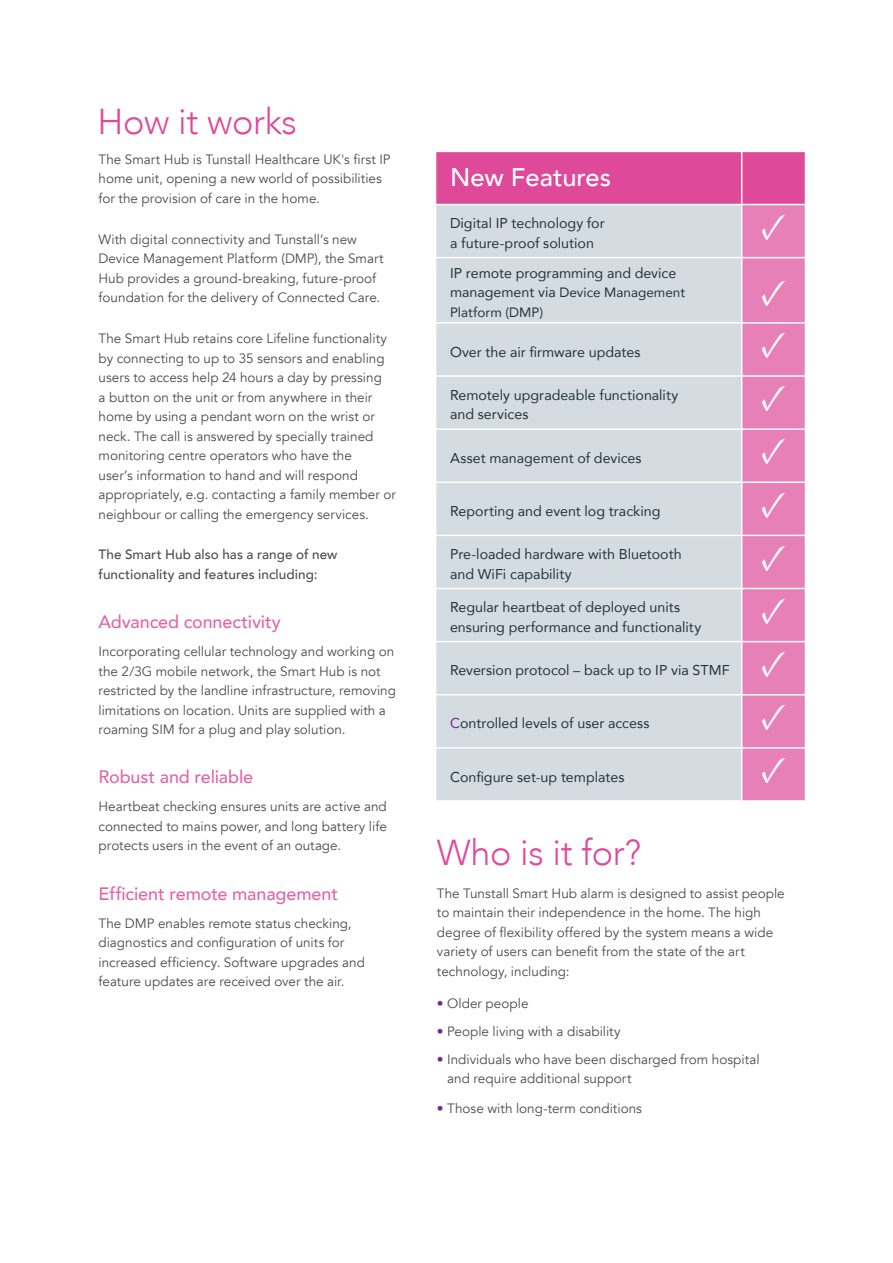
<style>
.page{position:relative;width:893px;height:1263px;background:#fff}
.page>*{position:absolute;margin:0;border:0;box-sizing:border-box;transform-origin:0 0}
.t1{font:700 37.5px "Minion Pro";color:#fff}
.t2{font:300 36px "Avenir";letter-spacing:-.01em;color:#de4a99}
.t3{font:500 25.5px "Avenir";color:#fff}
.t4{font:500 18px "Avenir";letter-spacing:-.01em;color:#e365a8}
.t5{font:14.25px/19.5px "Avenir";color:#21353f}
.t6{font:13.5px/19.5px "Avenir";color:#4b4c4d}
.t7{font:500 13.5px/19.5px "Avenir";letter-spacing:.005em;color:#4b4c4d}
.t8{font:13.5px/19.5px "Avenir";color:#21353f}
.s1{font-size:14.25px}
.s2{color:#722b91}
</style>
<div class="page">
<svg style="left:436px;top:152px;width:369px;height:648px;background:#d8c2d5"></svg>
<hr style="left:435px;top:204px;width:307px;height:1px;background:#fff">
<hr style="left:742px;top:204px;width:64px;height:1px;background:#fff">
<hr style="left:435px;top:257px;width:307px;height:1px;background:#fff">
<hr style="left:742px;top:257px;width:64px;height:1px;background:#fff">
<hr style="left:435px;top:322px;width:307px;height:2px;background:#fff">
<hr style="left:742px;top:322px;width:64px;height:2px;background:#fff">
<hr style="left:435px;top:375px;width:307px;height:2px;background:#fff">
<hr style="left:742px;top:375px;width:64px;height:2px;background:#fff">
<hr style="left:435px;top:428px;width:307px;height:2px;background:#fff">
<hr style="left:742px;top:428px;width:64px;height:2px;background:#fff">
<hr style="left:435px;top:481px;width:307px;height:2px;background:#fff">
<hr style="left:742px;top:481px;width:64px;height:2px;background:#fff">
<hr style="left:435px;top:535px;width:307px;height:1px;background:#fff">
<hr style="left:742px;top:535px;width:64px;height:1px;background:#fff">
<hr style="left:435px;top:588px;width:307px;height:1px;background:#fff">
<hr style="left:742px;top:588px;width:64px;height:1px;background:#fff">
<hr style="left:435px;top:641px;width:307px;height:1px;background:#fff">
<hr style="left:742px;top:641px;width:64px;height:1px;background:#fff">
<hr style="left:435px;top:694px;width:307px;height:1px;background:#fff">
<hr style="left:742px;top:694px;width:64px;height:1px;background:#fff">
<hr style="left:435px;top:747px;width:307px;height:2px;background:#fff">
<hr style="left:742px;top:747px;width:64px;height:2px;background:#fff">
<hr style="left:741px;top:152px;width:1px;height:52px;background:#fff">
<hr style="left:741px;top:205px;width:1px;height:52px;background:#fff">
<hr style="left:741px;top:258px;width:1px;height:64px;background:#fff">
<hr style="left:741px;top:324px;width:1px;height:51px;background:#fff">
<hr style="left:741px;top:377px;width:1px;height:51px;background:#fff">
<hr style="left:741px;top:430px;width:1px;height:51px;background:#fff">
<hr style="left:741px;top:483px;width:1px;height:52px;background:#fff">
<hr style="left:741px;top:536px;width:1px;height:52px;background:#fff">
<hr style="left:741px;top:589px;width:1px;height:52px;background:#fff">
<hr style="left:741px;top:642px;width:1px;height:52px;background:#fff">
<hr style="left:741px;top:695px;width:1px;height:52px;background:#fff">
<hr style="left:741px;top:749px;width:1px;height:51px;background:#fff">
<p class="t2" style="left:97px;top:100px;width:201px">How it works</p>
<p class="t6" style="left:99px;top:150px;width:294px">The Smart Hub is Tunstall Healthcare UK's first IP home unit, opening a new world of possibilities for the provision of care in the home.</p>
<p class="t6" style="left:99px;top:230px;width:287px">With digital connectivity and Tunstall’s new Device Management Platform (DMP), the Smart Hub provides a ground-breaking, future-proof foundation for the delivery of Connected Care.</p>
<p class="t6" style="left:99px;top:329px;width:299px">The Smart Hub retains core Lifeline functionality by connecting to up to 35 sensors and enabling users to access help 24 hours a day by pressing<br>a button on the unit or from anywhere in their home by using a pendant worn on the wrist or neck. The call is answered by specially trained monitoring centre operators who have the<br>user’s information to hand and will respond appropriately, e.g. contacting a family member or neighbour or calling the emergency services.</p>
<p class="t7" style="left:99px;top:544px;width:240px">The Smart Hub also has a range of new functionality and features including:</p>
<p class="t4" style="left:99px;top:606px;width:184px">Advanced connectivity</p>
<p class="t6" style="left:99px;top:642px;width:299px">Incorporating cellular technology and working on the 2/3G mobile network, the Smart Hub is not restricted by the landline infrastructure, removing limitations on location. Units are supplied with a roaming SIM for a plug and play solution.</p>
<p class="t4" style="left:99px;top:761px;width:156px">Robust and reliable</p>
<p class="t6" style="left:99px;top:797px;width:290px;text-align:justify">Heartbeat checking ensures units are active and connected to mains power, and long battery life protects users in the event of an outage.</p>
<p class="t4" style="left:99px;top:878px;width:241px">Efficient remote management</p>
<p class="t6" style="left:99px;top:913px;width:268px">The DMP enables remote status checking, diagnostics and configuration of units for increased efficiency. Software upgrades and feature updates are received over the air.</p>
<p class="t3" style="left:450px;top:155px;width:163px">New Features</p>
<p class="t5" style="left:450px;top:213px;width:156px">Digital IP technology for a future-proof solution</p>
<p class="t1" style="left:761px;top:199px;width:27px">✓</p>
<p class="t5" style="left:450px;top:263px;width:228px">IP remote programming and device</p>
<p class="t8" style="left:450px;top:283px;width:237px"><span class="s1">management via</span> Device Management<br>Platform (DMP)</p>
<p class="t1" style="left:761px;top:265px;width:27px">✓</p>
<p class="t5" style="left:450px;top:341px;width:192px">Over the air firmware updates</p>
<p class="t1" style="left:761px;top:318px;width:27px">✓</p>
<p class="t5" style="left:450px;top:385px;width:230px">Remotely upgradeable functionality and services</p>
<p class="t1" style="left:761px;top:371px;width:27px">✓</p>
<p class="t5" style="left:450px;top:448px;width:193px">Asset management of devices</p>
<p class="t1" style="left:761px;top:424px;width:27px">✓</p>
<p class="t5" style="left:450px;top:501px;width:212px">Reporting and event log tracking</p>
<p class="t1" style="left:761px;top:477px;width:27px">✓</p>
<p class="t5" style="left:450px;top:544px;width:233px">Pre-loaded hardware with Bluetooth and WiFi capability</p>
<p class="t1" style="left:761px;top:530px;width:27px">✓</p>
<p class="t5" style="left:450px;top:597px;width:253px">Regular heartbeat of deployed units ensuring performance and functionality</p>
<p class="t1" style="left:761px;top:583px;width:27px">✓</p>
<p class="t5" style="left:450px;top:660px;width:281px">Reversion protocol – back up to IP via STMF</p>
<p class="t1" style="left:761px;top:636px;width:27px">✓</p>
<p class="t5" style="left:450px;top:713px;width:201px"><span class="s2">C</span>ontrolled levels of user access</p>
<p class="t5" style="left:450px;top:766px;width:176px">Configure set-up templates</p>
<p class="t1" style="left:761px;top:690px;width:27px">✓</p>
<p class="t1" style="left:761px;top:743px;width:27px">✓</p>
<p class="t2" style="left:437px;top:831px;width:206px">Who is it for?</p>
<p class="t6" style="left:437px;top:883px;width:349px">The Tunstall Smart Hub alarm is designed to assist people to maintain their independence in the home. The high degree of flexibility offered by the system means a wide variety of users can benefit from the state of the art technology, including:</p>
<p class="t6" style="left:437px;top:993px;width:93px"><span class="s2">•</span> Older people</p>
<p class="t6" style="left:437px;top:1021px;width:185px"><span class="s2">•</span> People living with a disability</p>
<p class="t6" style="left:447px;top:1050px;width:314px;text-indent:-10px"><span class="s2">•</span> Individuals who have been discharged from hospital and require additional support</p>
<p class="t6" style="left:437px;top:1099px;width:207px"><span class="s2">•</span> Those with long-term conditions</p>
</div>
